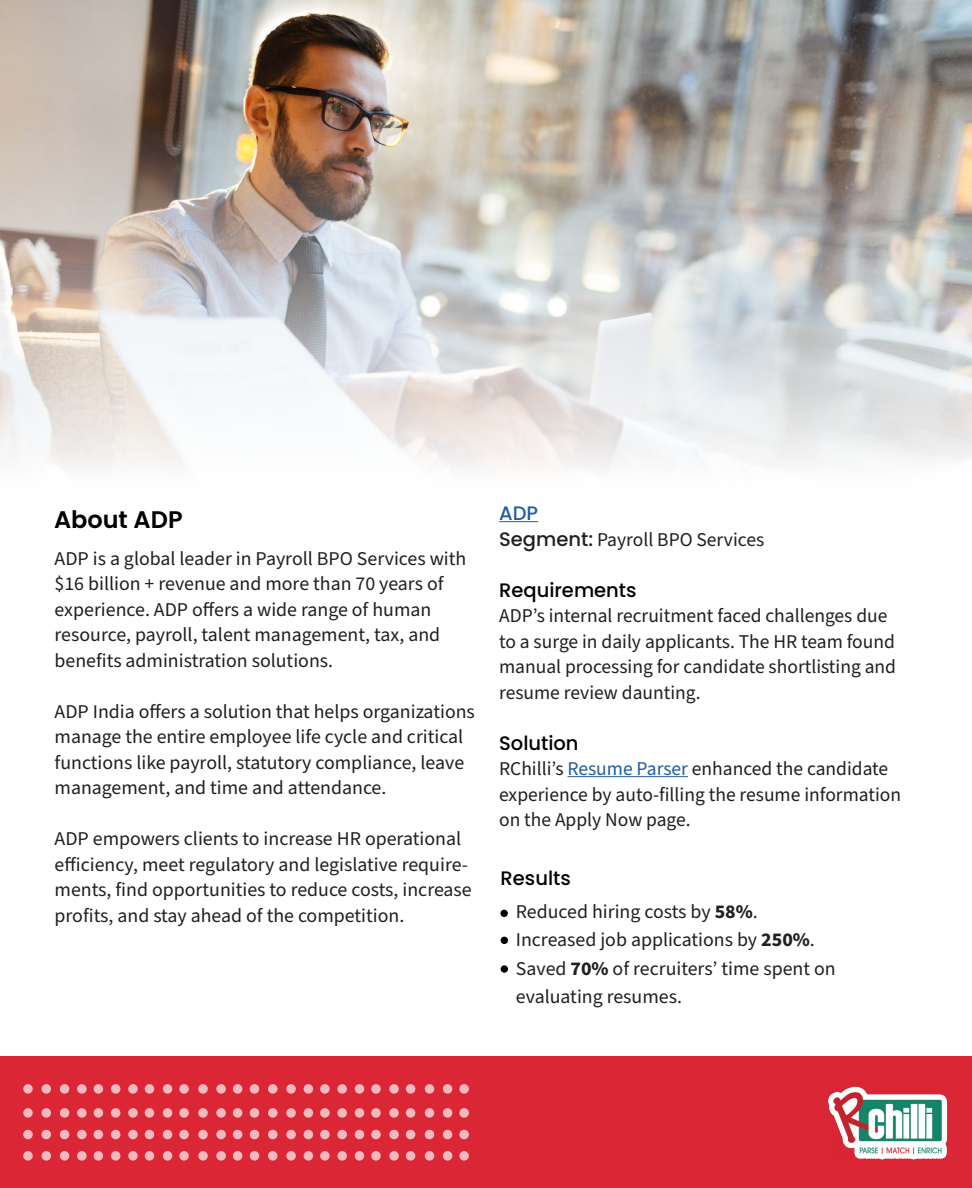
<style>
.page{position:relative;width:972px;height:1188px;background:#fff}
.page>*{position:absolute;margin:0;border:0;box-sizing:border-box;transform-origin:0 0}
.t1{font:600 24px "Poppins";color:#000}
.t2{font:19.5px/25.5px "Source Sans Pro";color:#221f20}
.t3{font:19.5px/25.5px "Source Sans Pro";color:#211f20}
.t4{font:500 19.5px "Poppins";color:#000}
.t5{font:500 19.5px "Poppins";color:#215e9e}
.s1{font-family:"Poppins";font-weight:500}
.s2{color:#215e9e}
.s3{font-weight:700}
</style>
<div class="page">
<img style="left:0;top:0;width:972px;height:469px">
<hr style="left:499px;top:521px;width:39px;height:1px;background:#215e9e">
<hr style="left:568px;top:776px;width:120px;height:1px;background:#215e9e">
<div style="left:0;top:1056px;width:972px;height:132px;background:#db2735"></div>
<div style="left:60px;top:1130px;width:9px;height:9px;background:#f3b9be;border-radius:50%"></div>
<svg style="left:286px;top:1130px;width:10px;height:9px"></svg>
<div style="left:42px;top:1130px;width:9px;height:9px;background:#f3b9be;border-radius:50%"></div>
<svg style="left:268px;top:1130px;width:10px;height:9px"></svg>
<svg style="left:23px;top:1130px;width:10px;height:9px"></svg>
<div style="left:250px;top:1130px;width:9px;height:9px;background:#f3b9be;border-radius:50%"></div>
<div style="left:111px;top:1130px;width:9px;height:9px;background:#f3b9be;border-radius:50%"></div>
<svg style="left:337px;top:1130px;width:10px;height:9px"></svg>
<svg style="left:77px;top:1130px;width:10px;height:9px"></svg>
<div style="left:304px;top:1130px;width:9px;height:9px;background:#f3b9be;border-radius:50%"></div>
<svg style="left:128px;top:1130px;width:10px;height:9px"></svg>
<div style="left:355px;top:1130px;width:9px;height:9px;background:#f3b9be;border-radius:50%"></div>
<div style="left:163px;top:1130px;width:9px;height:9px;background:#f3b9be;border-radius:50%"></div>
<svg style="left:389px;top:1130px;width:10px;height:9px"></svg>
<svg style="left:216px;top:1130px;width:10px;height:9px"></svg>
<div style="left:443px;top:1130px;width:9px;height:9px;background:#f3b9be;border-radius:50%"></div>
<div style="left:94px;top:1130px;width:9px;height:9px;background:#f3b9be;border-radius:50%"></div>
<svg style="left:320px;top:1130px;width:10px;height:9px"></svg>
<div style="left:145px;top:1130px;width:9px;height:9px;background:#f3b9be;border-radius:50%"></div>
<svg style="left:371px;top:1130px;width:10px;height:9px"></svg>
<svg style="left:198px;top:1130px;width:10px;height:9px"></svg>
<div style="left:425px;top:1130px;width:9px;height:9px;background:#f3b9be;border-radius:50%"></div>
<svg style="left:179px;top:1130px;width:10px;height:9px"></svg>
<div style="left:406px;top:1130px;width:9px;height:9px;background:#f3b9be;border-radius:50%"></div>
<div style="left:233px;top:1130px;width:9px;height:9px;background:#f3b9be;border-radius:50%"></div>
<svg style="left:459px;top:1130px;width:10px;height:9px"></svg>
<svg style="left:60px;top:1151px;width:9px;height:10px"></svg>
<svg style="left:286px;top:1151px;width:10px;height:10px"></svg>
<svg style="left:42px;top:1151px;width:9px;height:10px"></svg>
<svg style="left:268px;top:1151px;width:10px;height:10px"></svg>
<svg style="left:23px;top:1151px;width:10px;height:10px"></svg>
<svg style="left:250px;top:1151px;width:9px;height:10px"></svg>
<svg style="left:111px;top:1151px;width:9px;height:10px"></svg>
<svg style="left:337px;top:1151px;width:10px;height:10px"></svg>
<svg style="left:77px;top:1151px;width:10px;height:10px"></svg>
<svg style="left:304px;top:1151px;width:9px;height:10px"></svg>
<svg style="left:128px;top:1151px;width:10px;height:10px"></svg>
<svg style="left:355px;top:1151px;width:9px;height:10px"></svg>
<svg style="left:163px;top:1151px;width:9px;height:10px"></svg>
<svg style="left:389px;top:1151px;width:10px;height:10px"></svg>
<svg style="left:216px;top:1151px;width:10px;height:10px"></svg>
<svg style="left:443px;top:1151px;width:9px;height:10px"></svg>
<svg style="left:94px;top:1151px;width:9px;height:10px"></svg>
<svg style="left:320px;top:1151px;width:10px;height:10px"></svg>
<svg style="left:145px;top:1151px;width:9px;height:10px"></svg>
<svg style="left:371px;top:1151px;width:10px;height:10px"></svg>
<svg style="left:198px;top:1151px;width:10px;height:10px"></svg>
<svg style="left:425px;top:1151px;width:9px;height:10px"></svg>
<svg style="left:179px;top:1151px;width:10px;height:10px"></svg>
<svg style="left:406px;top:1151px;width:9px;height:10px"></svg>
<svg style="left:233px;top:1151px;width:9px;height:10px"></svg>
<svg style="left:459px;top:1151px;width:10px;height:10px"></svg>
<svg style="left:60px;top:1108px;width:9px;height:10px"></svg>
<svg style="left:60px;top:1084px;width:9px;height:10px"></svg>
<svg style="left:286px;top:1108px;width:10px;height:10px"></svg>
<svg style="left:286px;top:1084px;width:10px;height:10px"></svg>
<svg style="left:42px;top:1108px;width:9px;height:10px"></svg>
<svg style="left:42px;top:1084px;width:9px;height:10px"></svg>
<svg style="left:268px;top:1108px;width:10px;height:10px"></svg>
<svg style="left:268px;top:1084px;width:10px;height:10px"></svg>
<svg style="left:23px;top:1108px;width:10px;height:10px"></svg>
<svg style="left:23px;top:1084px;width:10px;height:10px"></svg>
<svg style="left:250px;top:1108px;width:9px;height:10px"></svg>
<svg style="left:250px;top:1084px;width:9px;height:10px"></svg>
<svg style="left:111px;top:1108px;width:9px;height:10px"></svg>
<svg style="left:111px;top:1084px;width:9px;height:10px"></svg>
<svg style="left:337px;top:1108px;width:10px;height:10px"></svg>
<svg style="left:337px;top:1084px;width:10px;height:10px"></svg>
<svg style="left:77px;top:1108px;width:10px;height:10px"></svg>
<svg style="left:77px;top:1084px;width:10px;height:10px"></svg>
<svg style="left:304px;top:1108px;width:9px;height:10px"></svg>
<svg style="left:304px;top:1084px;width:9px;height:10px"></svg>
<svg style="left:128px;top:1108px;width:10px;height:10px"></svg>
<svg style="left:128px;top:1084px;width:10px;height:10px"></svg>
<svg style="left:355px;top:1108px;width:9px;height:10px"></svg>
<svg style="left:355px;top:1084px;width:9px;height:10px"></svg>
<svg style="left:163px;top:1108px;width:9px;height:10px"></svg>
<svg style="left:163px;top:1084px;width:9px;height:10px"></svg>
<svg style="left:389px;top:1108px;width:10px;height:10px"></svg>
<svg style="left:389px;top:1084px;width:10px;height:10px"></svg>
<svg style="left:216px;top:1108px;width:10px;height:10px"></svg>
<svg style="left:216px;top:1084px;width:10px;height:10px"></svg>
<svg style="left:443px;top:1108px;width:9px;height:10px"></svg>
<svg style="left:443px;top:1084px;width:9px;height:10px"></svg>
<svg style="left:94px;top:1108px;width:9px;height:10px"></svg>
<svg style="left:94px;top:1084px;width:9px;height:10px"></svg>
<svg style="left:320px;top:1108px;width:10px;height:10px"></svg>
<svg style="left:320px;top:1084px;width:10px;height:10px"></svg>
<svg style="left:145px;top:1108px;width:9px;height:10px"></svg>
<svg style="left:145px;top:1084px;width:9px;height:10px"></svg>
<svg style="left:371px;top:1108px;width:10px;height:10px"></svg>
<svg style="left:371px;top:1084px;width:10px;height:10px"></svg>
<svg style="left:198px;top:1108px;width:10px;height:10px"></svg>
<svg style="left:198px;top:1084px;width:10px;height:10px"></svg>
<svg style="left:425px;top:1108px;width:9px;height:10px"></svg>
<svg style="left:425px;top:1084px;width:9px;height:10px"></svg>
<svg style="left:179px;top:1108px;width:10px;height:10px"></svg>
<svg style="left:179px;top:1084px;width:10px;height:10px"></svg>
<svg style="left:406px;top:1108px;width:9px;height:10px"></svg>
<svg style="left:406px;top:1084px;width:9px;height:10px"></svg>
<svg style="left:233px;top:1108px;width:9px;height:10px"></svg>
<svg style="left:233px;top:1084px;width:9px;height:10px"></svg>
<svg style="left:459px;top:1108px;width:10px;height:10px"></svg>
<svg style="left:459px;top:1084px;width:10px;height:10px"></svg>
<img style="left:827px;top:1086px;width:121px;height:74px">
<div style="left:500px;top:910px;width:8px;height:7px;background:#000;border-radius:50%"></div>
<div style="left:501px;top:937px;width:7px;height:7px;background:#000;border-radius:50%"></div>
<div style="left:501px;top:965px;width:7px;height:8px;background:#000;border-radius:50%"></div>
<p class="t1" style="left:54px;top:505px;width:130px">About ADP</p>
<p class="t2" style="left:55px;top:546px;width:413px">ADP is a global leader in Payroll BPO Services with $16 billion + revenue and more than 70 years of experience. ADP offers a wide range of human resource, payroll, talent management, tax, and benefits administration solutions.</p>
<p class="t2" style="left:55px;top:699px;width:422px">ADP India offers a solution that helps organizations manage the entire employee life cycle and critical functions like payroll, statutory compliance, leave management, and time and attendance.</p>
<p class="t2" style="left:55px;top:827px;width:419px">ADP empowers clients to increase HR operational efficiency, meet regulatory and legislative require&shy;ments, find opportunities to reduce costs, increase profits, and stay ahead of the competition.</p>
<p class="t5" style="left:499px;top:502px;width:41px">ADP</p>
<p class="t3" style="left:499px;top:527px;width:267px"><span class="s1">Segment:</span> Payroll BPO Services</p>
<p class="t4" style="left:499px;top:579px;width:139px">Requirements</p>
<p class="t3" style="left:499px;top:604px;width:399px">ADP’s internal recruitment faced challenges due to a surge in daily applicants. The HR team found manual processing for candidate shortlisting and resume review daunting.</p>
<p class="t4" style="left:499px;top:732px;width:81px">Solution</p>
<p class="t3" style="left:499px;top:757px;width:403px">RChilli’s <span class="s2">Resume Parser</span> enhanced the candidate experience by auto-filling the resume information on the Apply Now page.</p>
<p class="t4" style="left:501px;top:867px;width:72px">Results</p>
<p class="t2" style="left:516px;top:898px;width:321px;line-height:28.5px">Reduced hiring costs by <span class="s3">58%</span>.<br>Increased job applications by <span class="s3">250%</span>.<br>Saved <span class="s3">70%</span> of recruiters’ time spent on evaluating resumes.</p>
</div>
